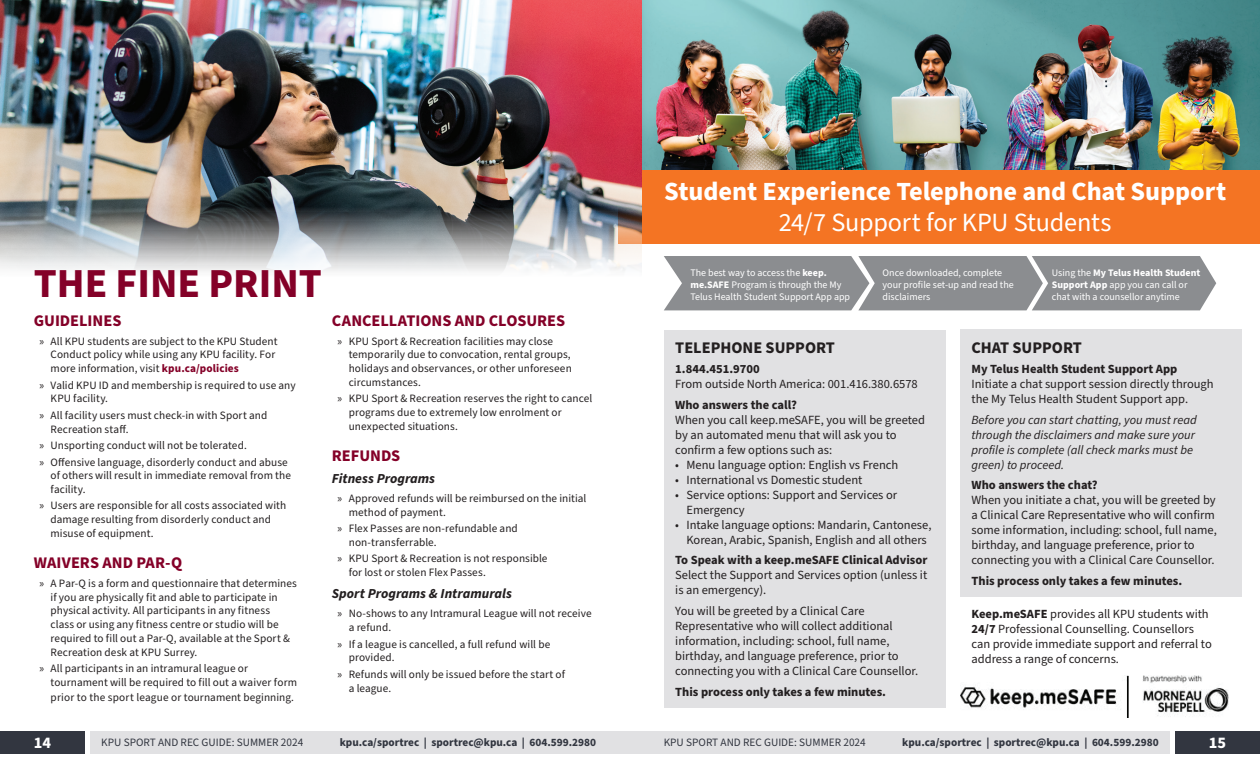
<style>
.page{position:relative;width:1260px;height:765px;background:#fff}
.page>*{position:absolute;margin:0;border:0;box-sizing:border-box;transform-origin:0 0}
.t1{font:700 41.25px "Source Sans Pro";color:#840128}
.t2{font:700 26.25px "Source Sans Pro";color:#fff}
.t3{font:26.25px "Source Sans Pro";letter-spacing:-.01em;color:#fff}
.t4{font:700 16.25px "Source Sans Pro";color:#840128}
.t5{font:700 16.25px "Source Sans Pro";color:#231f20}
.t6{font:700 16.25px "Source Sans Pro";color:#fff}
.t7{font:italic 700 13.75px "Source Sans Pro";color:#231f20}
.t8{font:12.5px/15px "Source Sans Pro";color:#231f20}
.t9{font:700 12.5px "Source Sans Pro";color:#231f20}
.t10{font:italic 12.5px/15px "Source Sans Pro";color:#231f20}
.t11{font:11.25px/13.8px "Source Sans Pro";letter-spacing:.005em;color:#231f20}
.t12{font:700 11.25px "Source Sans Pro";color:#323640}
.t13{font:11.25px "Source Sans Pro";color:#323640}
.t14{font:10px/12px "Source Sans Pro";color:#fff}
.s1{font-family:"Myriad Pro"}
.s2{font-weight:700;color:#840128}
.s3{font-weight:700}
</style>
<div class="page">
<img style="left:641px;top:0;width:619px;height:170px">
<div style="left:664px;top:330px;width:281px;height:378px;background:#e1e1e3"></div>
<div style="left:960px;top:330px;width:282px;height:267px;background:#e1e1e3"></div>
<div style="left:619px;top:170px;width:641px;height:74px;background:#f47423"></div>
<div style="left:664px;top:256px;width:552px;height:54px;background:#8b8d90"></div>
<img style="left:960px;top:676px;width:268px;height:41px">
<img style="left:0;top:0;width:641px;height:271px">
<div style="left:0;top:731px;width:84px;height:23px;background:#323640"></div>
<div style="left:90px;top:731px;width:1080px;height:23px;background:#e1e1e3"></div>
<div style="left:1176px;top:731px;width:84px;height:23px;background:#323640"></div>
<h1 class="t1" style="left:34px;top:256px;width:290px">THE FINE PRINT</h1>
<h3 class="t4" style="left:34px;top:309px;width:89px">GUIDELINES</h3>
<p class="t11" style="left:51px;top:334px;width:228px;text-indent:-11px"><span class="s1">»</span> All KPU students are subject to the KPU Student<br>Conduct policy while using any KPU facility. For more information, visit <span class="s2">kpu.ca/policies</span></p>
<p class="t11" style="left:51px;top:378px;width:247px;text-indent:-11px"><span class="s1">»</span> Valid KPU ID and membership is required to use any<br>KPU facility.</p>
<p class="t11" style="left:51px;top:409px;width:218px;text-indent:-11px"><span class="s1">»</span> All facility users must check-in with Sport and<br>Recreation staff.</p>
<p class="t11" style="left:39px;top:437px;width:250px;line-height:16.5px"><span class="s1">»</span> Unsporting conduct will not be tolerated.<br><span class="s1">»</span> Offensive language, disorderly conduct and abuse</p>
<p class="t11" style="left:51px;top:469px;width:242px">of others will result in immediate removal from the facility.</p>
<p class="t11" style="left:51px;top:499px;width:237px;text-indent:-11px"><span class="s1">»</span> Users are responsible for all costs associated with damage resulting from disorderly conduct and misuse of equipment.</p>
<h3 class="t4" style="left:34px;top:551px;width:150px">WAIVERS AND PAR-Q</h3>
<p class="t11" style="left:51px;top:577px;width:248px;text-indent:-11px"><span class="s1">»</span> A Par-Q is a form and questionnaire that determines if you are physically fit and able to participate in physical activity. All participants in any fitness<br>class or using any fitness centre or studio will be required to fill out a Par-Q, available at the Sport &amp; Recreation desk at KPU Surrey.</p>
<p class="t11" style="left:51px;top:662px;width:248px;text-indent:-11px"><span class="s1">»</span> All participants in an intramural league or tournament will be required to fill out a waiver form</p>
<p class="t11" style="left:51px;top:691px;width:245px">prior to the sport league or tournament beginning.</p>
<h3 class="t4" style="left:332px;top:309px;width:235px">CANCELLATIONS AND CLOSURES</h3>
<p class="t11" style="left:349px;top:334px;width:225px;text-indent:-11px"><span class="s1">»</span> KPU Sport &amp; Recreation facilities may close temporarily due to convocation, rental groups, holidays and observances, or other unforeseen circumstances.</p>
<p class="t11" style="left:349px;top:392px;width:245px;text-indent:-11px"><span class="s1">»</span> KPU Sport &amp; Recreation reserves the right to cancel programs due to extremely low enrolment or unexpected situations.</p>
<h3 class="t4" style="left:332px;top:444px;width:70px">REFUNDS</h3>
<p class="t7" style="left:332px;top:469px;width:105px">Fitness Programs</p>
<p class="t11" style="left:349px;top:492px;width:239px;text-indent:-11px"><span class="s1">»</span> Approved refunds will be reimbursed on the initial method of payment.</p>
<p class="t11" style="left:349px;top:522px;width:171px;text-indent:-11px"><span class="s1">»</span> Flex Passes are non-refundable and non-transferrable.</p>
<p class="t11" style="left:349px;top:552px;width:200px;text-indent:-11px"><span class="s1">»</span> KPU Sport &amp; Recreation is not responsible for lost or stolen Flex Passes.</p>
<p class="t7" style="left:332px;top:584px;width:182px">Sport Programs &amp; Intramurals</p>
<p class="t11" style="left:349px;top:607px;width:244px;text-indent:-11px"><span class="s1">»</span> No-shows to any Intramural League will not receive a refund.</p>
<p class="t11" style="left:349px;top:637px;width:203px;text-indent:-11px"><span class="s1">»</span> If a league is cancelled, a full refund will be provided.</p>
<p class="t11" style="left:349px;top:668px;width:218px;text-indent:-11px"><span class="s1">»</span> Refunds will only be issued before the start of a league.</p>
<h2 class="t2" style="left:664px;top:173px;width:564px">Student Experience Telephone and Chat Support</h2>
<h2 class="t3" style="left:779px;top:205px;width:334px">24/7 Support for KPU Students</h2>
<p class="t14" style="left:690px;top:267px;width:161px">The best way to access the <span class="s3">keep. me.SAFE</span> Program is through the My<br>Telus Health Student Support App app</p>
<p class="t14" style="left:883px;top:267px;width:133px">Once downloaded, complete your profile set-up and read the disclaimers</p>
<p class="t14" style="left:1052px;top:267px;width:150px">Using the <span class="s3">My Telus Health Student<br>Support App</span> app you can call or chat with a counsellor anytime</p>
<h3 class="t5" style="left:675px;top:336px;width:161px">TELEPHONE SUPPORT</h3>
<p class="t9" style="left:675px;top:361px;width:86px">1.844.451.9700</p>
<p class="t8" style="left:675px;top:377px;width:244px">From outside North America: 001.416.380.6578</p>
<p class="t9" style="left:675px;top:396px;width:123px">Who answers the call?</p>
<p class="t8" style="left:675px;top:413px;width:251px">When you call keep.meSAFE, you will be greeted by an automated menu that will ask you to confirm a few options such as:</p>
<p class="t8" style="left:675px;top:458px;width:225px">• Menu language option: English vs French</p>
<p class="t8" style="left:675px;top:473px;width:189px">• International vs Domestic student</p>
<p class="t8" style="left:687px;top:488px;width:212px;text-indent:-11px">• Service options: Support and Services or<br>Emergency</p>
<p class="t8" style="left:675px;top:518px;width:258px;text-align:center">• Intake language options: Mandarin, Cantonese,<br>Korean, Arabic, Spanish, English and all others</p>
<p class="t9" style="left:675px;top:552px;width:254px">To Speak with a keep.meSAFE Clinical Advisor</p>
<p class="t8" style="left:675px;top:568px;width:254px">Select the Support and Services option (unless it is an emergency).</p>
<p class="t8" style="left:675px;top:604px;width:245px">You will be greeted by a Clinical Care Representative who will collect additional information, including: school, full name, birthday, and language preference, prior to connecting you with a Clinical Care Counsellor.</p>
<p class="t9" style="left:675px;top:683px;width:212px">This process only takes a few minutes.</p>
<h3 class="t5" style="left:972px;top:336px;width:112px">CHAT SUPPORT</h3>
<p class="t9" style="left:972px;top:361px;width:207px">My Telus Health Student Support App</p>
<p class="t8" style="left:972px;top:377px;width:244px">Initiate a chat support session directly through the My Telus Health Student Support app.</p>
<p class="t10" style="left:972px;top:413px;width:227px">Before you can start chatting, you must read through the disclaimers and make sure your profile is complete (all check marks must be green) to proceed.</p>
<p class="t9" style="left:972px;top:477px;width:128px">Who answers the chat?</p>
<p class="t8" style="left:972px;top:493px;width:247px">When you initiate a chat, you will be greeted by a Clinical Care Representative who will confirm some information, including: school, full name, birthday, and language preference, prior to connecting you with a Clinical Care Counsellor.</p>
<p class="t9" style="left:972px;top:572px;width:212px">This process only takes a few minutes.</p>
<p class="t8" style="left:972px;top:607px;width:242px"><span class="s3">Keep.meSAFE</span> provides all KPU students with <span class="s3">24/7</span> Professional Counselling. Counsellors can provide immediate support and referral to address a range of concerns.</p>
<h3 class="t6" style="left:34px;top:731px;width:19px">14</h3>
<p class="t13" style="left:101px;top:735px;width:204px">KPU SPORT AND REC GUIDE: SUMMER 2024</p>
<p class="t12" style="left:340px;top:735px;width:258px">kpu.ca/sportrec | sportrec@kpu.ca | 604.599.2980</p>
<p class="t13" style="left:664px;top:735px;width:204px">KPU SPORT AND REC GUIDE: SUMMER 2024</p>
<p class="t12" style="left:902px;top:735px;width:258px">kpu.ca/sportrec | sportrec@kpu.ca | 604.599.2980</p>
<h3 class="t6" style="left:1209px;top:731px;width:19px">15</h3>
</div>
